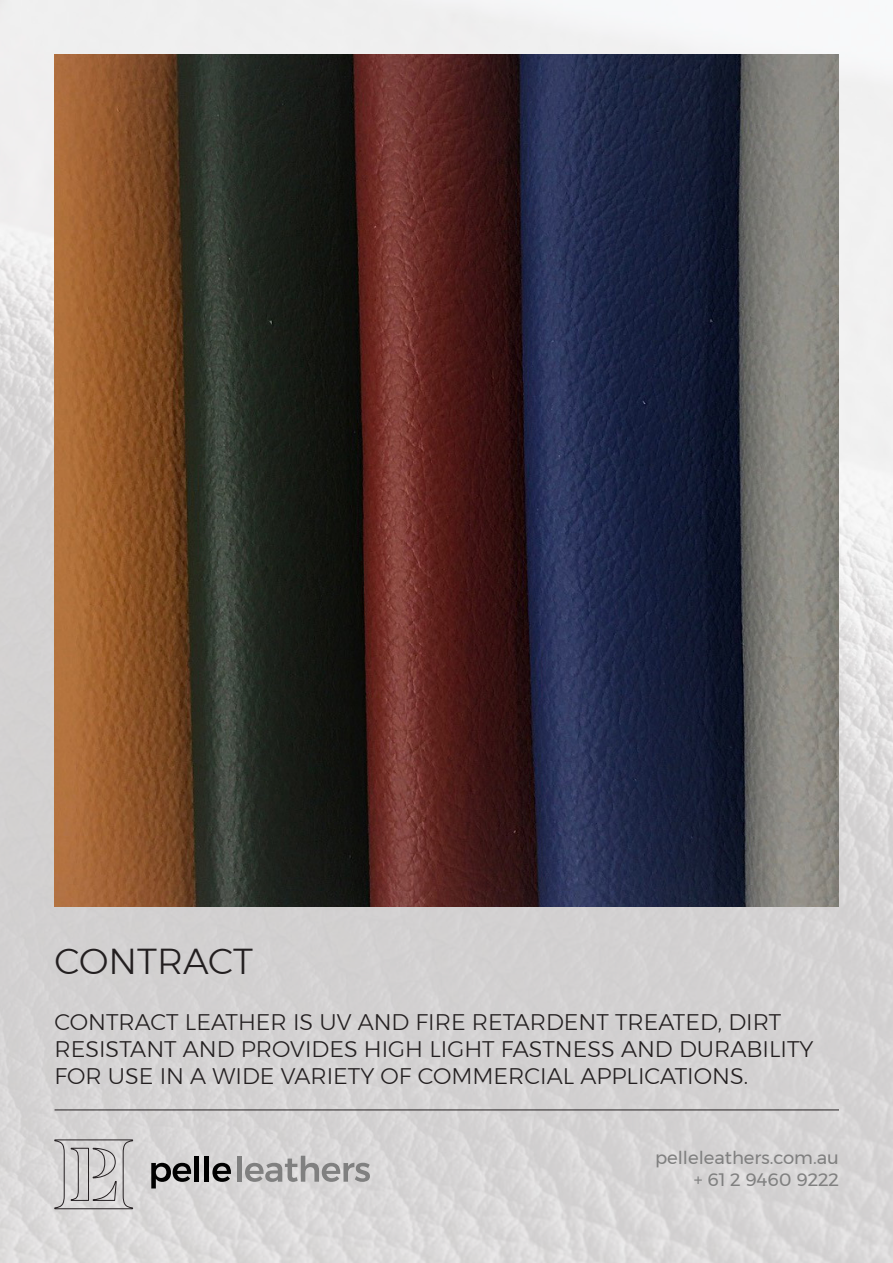
<style>
.page{position:relative;width:893px;height:1263px;background:#fff}
.page>*{position:absolute;margin:0;border:0;box-sizing:border-box;transform-origin:0 0}
.t1{font:300 36px "Montserrat";color:#231f20}
.t2{font:300 22.5px/27px "Montserrat";color:#231f20}
.t3{font:18px "Montserrat";color:#808080}
</style>
<div class="page">
<img style="left:0;top:0;width:893px;height:1263px">
<svg style="left:151px;top:1163px;width:40px;height:25px"></svg>
<div style="left:194px;top:1156px;width:5px;height:26px;background:#000"></div>
<div style="left:204px;top:1156px;width:5px;height:26px;background:#000"></div>
<svg style="left:212px;top:1163px;width:19px;height:19px"></svg>
<div style="left:237px;top:1156px;width:5px;height:26px;background:#808080"></div>
<svg style="left:245px;top:1156px;width:125px;height:26px;background:#b5b4b4"></svg>
<svg style="left:54px;top:1139px;width:79px;height:70px;background:#c4c2c3"></svg>
<img style="left:54px;top:54px;width:785px;height:852px">
<hr style="left:55px;top:1110px;width:784px;height:1px;background:#231f20">
<p class="t1" style="left:55px;top:934px;width:200px">CONTRACT</p>
<p class="t2" style="left:55px;top:1008px;width:760px">CONTRACT LEATHER IS UV AND FIRE RETARDENT TREATED, DIRT<br>RESISTANT AND PROVIDES HIGH LIGHT FASTNESS AND DURABILITY<br>FOR USE IN A WIDE VARIETY OF COMMERCIAL APPLICATIONS.</p>
<p class="t3" style="left:655px;top:1144px;width:185px">pelleleathers.com.au</p>
<p class="t3" style="left:694px;top:1166px;width:147px">+ 61 2 9460 9222</p>
</div>
